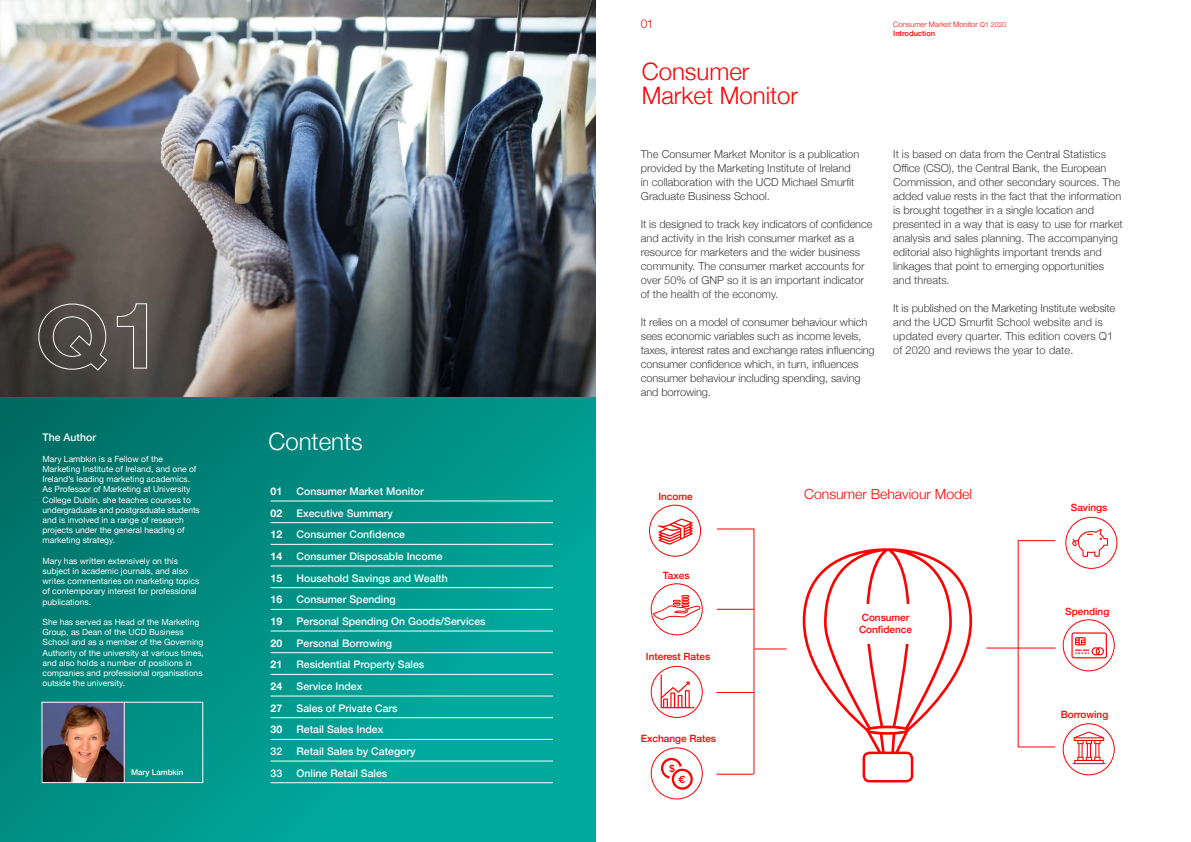
<style>
.page{position:relative;width:1191px;height:842px;background:#fff}
.page>*{position:absolute;margin:0;border:0;box-sizing:border-box;transform-origin:0 0}
.t1{font:300 24px/24px "Helvetica Neue";color:#f00}
.t2{font:300 24px "Helvetica Neue";color:#fff}
.t3{font:300 14px "Helvetica Neue";color:#f00}
.t4{font:300 12px "Helvetica Neue";color:#f00}
.t5{font:300 11px/14px "Helvetica Neue";color:#3e3e3f}
.t6{font:500 10.5px "Helvetica Neue";color:#fff}
.t7{font:700 10.5px "Helvetica Neue";color:#fff}
.t8{font:500 10px/12px "Helvetica Neue";color:#f00}
.t9{font:8.5px/10.2px "Helvetica Neue";color:#fff}
.t10{font:500 8px "Helvetica Neue";color:#fff}
.t11{font:300 7.5px/9px "Helvetica Neue";color:#f00}
.s1{font-size:7px}
.s2{font-weight:500}
</style>
<div class="page">
<svg style="left:0;top:397px;width:595px;height:445px;background:#019288"></svg>
<img style="left:0;top:0;width:595px;height:397px">
<hr style="left:986px;top:648px;width:69px;height:1px;background:#f00">
<hr style="left:1018px;top:747px;width:37px;height:1px;background:#f00">
<hr style="left:1018px;top:540px;width:37px;height:1px;background:#f00">
<hr style="left:1018px;top:540px;width:1px;height:207px;background:#f00">
<hr style="left:753px;top:529px;width:1px;height:245px;background:#f00">
<div style="left:1065px;top:517px;width:52px;height:52px;border:1px solid #f00;border-radius:50%"></div>
<svg style="left:1072px;top:529px;width:36px;height:28px"></svg>
<div style="left:1062px;top:723px;width:52px;height:52px;border:1px solid #f00;border-radius:50%"></div>
<svg style="left:1072px;top:731px;width:33px;height:33px"></svg>
<div style="left:1062px;top:619px;width:52px;height:52px;border:1px solid #f00;border-radius:50%"></div>
<svg style="left:1071px;top:632px;width:36px;height:26px"></svg>
<div style="left:649px;top:505px;width:52px;height:52px;border:1px solid #f00;border-radius:50%"></div>
<svg style="left:658px;top:518px;width:35px;height:27px"></svg>
<div style="left:650px;top:583px;width:53px;height:52px;border:1px solid #f00;border-radius:50%"></div>
<svg style="left:652px;top:595px;width:49px;height:27px"></svg>
<div style="left:650px;top:747px;width:53px;height:52px;border:1px solid #f00;border-radius:50%"></div>
<svg style="left:661px;top:758px;width:32px;height:32px"></svg>
<div style="left:650px;top:666px;width:53px;height:52px;border:1px solid #f00;border-radius:50%"></div>
<svg style="left:660px;top:674px;width:34px;height:34px"></svg>
<hr style="left:717px;top:529px;width:37px;height:1px;background:#f00">
<hr style="left:717px;top:609px;width:37px;height:1px;background:#f00">
<hr style="left:716px;top:692px;width:37px;height:1px;background:#f00">
<hr style="left:716px;top:774px;width:37px;height:1px;background:#f00">
<hr style="left:754px;top:649px;width:32px;height:1px;background:#f00">
<svg style="left:802px;top:548px;width:170px;height:226px"></svg>
<div style="left:864px;top:753px;width:48px;height:28px;background:#fff;border-radius:6px"></div>
<div style="left:862px;top:752px;width:51px;height:30px;border:3px solid #f00;border-radius:6px"></div>
<svg style="left:38px;top:303px;width:70px;height:68px;background:#57534f"></svg>
<svg style="left:117px;top:303px;width:30px;height:66px;background:#67635e"></svg>
<div style="left:849px;top:605px;width:75px;height:26px;background:#fff"></div>
<div style="left:832px;top:612px;width:106px;height:32px;background:#fff"></div>
<img style="left:44px;top:704px;width:80px;height:77px">
<div style="left:42px;top:702px;width:161px;height:81px;border:1px solid #fff"></div>
<hr style="left:124px;top:702px;width:1px;height:81px;background:#fff">
<hr style="left:270px;top:501px;width:283px;height:1px;background:#fff">
<hr style="left:270px;top:522px;width:283px;height:1px;background:#fff">
<hr style="left:270px;top:544px;width:283px;height:1px;background:#fff">
<hr style="left:270px;top:566px;width:283px;height:1px;background:#fff">
<hr style="left:270px;top:587px;width:283px;height:1px;background:#fff">
<hr style="left:270px;top:609px;width:283px;height:1px;background:#fff">
<hr style="left:270px;top:631px;width:283px;height:1px;background:#fff">
<hr style="left:270px;top:652px;width:283px;height:1px;background:#fff">
<hr style="left:270px;top:674px;width:283px;height:1px;background:#fff">
<hr style="left:270px;top:696px;width:283px;height:1px;background:#fff">
<hr style="left:270px;top:717px;width:283px;height:1px;background:#fff">
<hr style="left:270px;top:739px;width:283px;height:1px;background:#fff">
<hr style="left:270px;top:761px;width:283px;height:1px;background:#fff">
<hr style="left:270px;top:782px;width:283px;height:1px;background:#fff">
<p class="t6" style="left:43px;top:433px;width:55px">The Author</p>
<p class="t9" style="left:43px;top:454px;width:159px">Mary Lambkin is a Fellow of the Marketing Institute of Ireland, and one of Ireland’s leading marketing academics.<br>As Professor of Marketing at University College Dublin, she teaches courses to undergraduate and postgraduate students and is involved in a range of research projects under the general heading of marketing strategy.</p>
<p class="t9" style="left:43px;top:556px;width:158px">Mary has written extensively on this subject in academic journals, and also writes commentaries on marketing topics of contemporary interest for professional publications.</p>
<p class="t9" style="left:43px;top:618px;width:163px">She has served as Head of the Marketing Group, as Dean of the UCD Business School and as a member of the Governing Authority of the university at various times, and also holds a number of positions in companies and professional organisations outside the university.</p>
<p class="t10" style="left:131px;top:769px;width:54px">Mary Lambkin</p>
<h1 class="t2" style="left:268px;top:432px;width:96px">Contents</h1>
<p class="t7" style="left:270px;top:487px;width:13px">01</p>
<p class="t6" style="left:296px;top:487px;width:129px">Consumer Market Monitor</p>
<p class="t7" style="left:270px;top:509px;width:13px">02</p>
<p class="t6" style="left:296px;top:509px;width:98px">Executive Summary</p>
<p class="t7" style="left:270px;top:531px;width:13px">12</p>
<p class="t6" style="left:296px;top:526px;width:110px">Consumer Confidence</p>
<p class="t7" style="left:270px;top:552px;width:13px">14</p>
<p class="t6" style="left:296px;top:552px;width:148px">Consumer Disposable Income</p>
<p class="t7" style="left:270px;top:574px;width:13px">15</p>
<p class="t6" style="left:296px;top:574px;width:153px">Household Savings and Wealth</p>
<p class="t7" style="left:270px;top:596px;width:13px">16</p>
<p class="t6" style="left:296px;top:596px;width:101px">Consumer Spending</p>
<p class="t7" style="left:270px;top:617px;width:13px">19</p>
<p class="t6" style="left:296px;top:617px;width:191px">Personal Spending On Goods/Services</p>
<p class="t7" style="left:270px;top:639px;width:13px">20</p>
<p class="t6" style="left:296px;top:639px;width:97px">Personal Borrowing</p>
<p class="t7" style="left:270px;top:661px;width:13px">21</p>
<p class="t6" style="left:296px;top:661px;width:129px">Residential Property Sales</p>
<p class="t7" style="left:270px;top:682px;width:13px">24</p>
<p class="t6" style="left:296px;top:682px;width:67px">Service Index</p>
<p class="t7" style="left:270px;top:704px;width:13px">27</p>
<p class="t6" style="left:296px;top:704px;width:103px">Sales of Private Cars</p>
<p class="t7" style="left:270px;top:726px;width:13px">30</p>
<p class="t6" style="left:296px;top:726px;width:88px">Retail Sales Index</p>
<p class="t6" style="left:270px;top:747px;width:13px">32</p>
<p class="t6" style="left:296px;top:747px;width:121px">Retail Sales by Category</p>
<p class="t6" style="left:270px;top:769px;width:13px">33</p>
<p class="t6" style="left:296px;top:769px;width:92px">Online Retail Sales</p>
<p class="t4" style="left:641px;top:19px;width:14px">01</p>
<p class="t11" style="left:893px;top:20px;width:115px">Consumer Market Monitor <span class="s1">Q1 2020<br></span><span class="s2">Introduction</span></p>
<h1 class="t1" style="left:642px;top:62px;width:158px">Consumer<br>Market Monitor</h1>
<p class="t5" style="left:641px;top:148px;width:220px">The Consumer Market Monitor is a publication provided by the Marketing Institute of Ireland in collaboration with the UCD Michael Smurfit Graduate Business School.</p>
<p class="t5" style="left:641px;top:216px;width:233px">It is designed to track key indicators of confidence and activity in the Irish consumer market as a resource for marketers and the wider business community. The consumer market accounts for over 50% of GNP so it is an important indicator of the health of the economy.</p>
<p class="t5" style="left:641px;top:316px;width:235px">It relies on a model of consumer behaviour which sees economic variables such as income levels, taxes, interest rates and exchange rates influencing consumer confidence which, in turn, influences consumer behaviour including spending, saving and borrowing.</p>
<p class="t5" style="left:893px;top:148px;width:231px">It is based on data from the Central Statistics Office (CSO), the Central Bank, the European Commission, and other secondary sources. The added value rests in the fact that the information is brought together in a single location and presented in a way that is easy to use for market analysis and sales planning. The accompanying editorial also highlights important trends and linkages that point to emerging opportunities and threats.</p>
<p class="t5" style="left:893px;top:302px;width:224px">It is published on the Marketing Institute website and the UCD Smurfit School website and is updated every quarter. This edition covers Q1 of 2020 and reviews the year to date.</p>
<p class="t8" style="left:658px;top:491px;width:36px">Income</p>
<p class="t8" style="left:663px;top:570px;width:28px">Taxes</p>
<p class="t8" style="left:646px;top:651px;width:66px">Interest Rates</p>
<p class="t8" style="left:641px;top:734px;width:77px">Exchange Rates</p>
<p class="t3" style="left:804px;top:489px;width:169px">Consumer Behaviour Model</p>
<p class="t8" style="left:859px;top:612px;width:54px">Consumer<br>Confidence</p>
<p class="t8" style="left:1070px;top:503px;width:38px">Savings</p>
<p class="t8" style="left:1065px;top:606px;width:46px">Spending</p>
<p class="t8" style="left:1060px;top:709px;width:49px">Borrowing</p>
</div>
